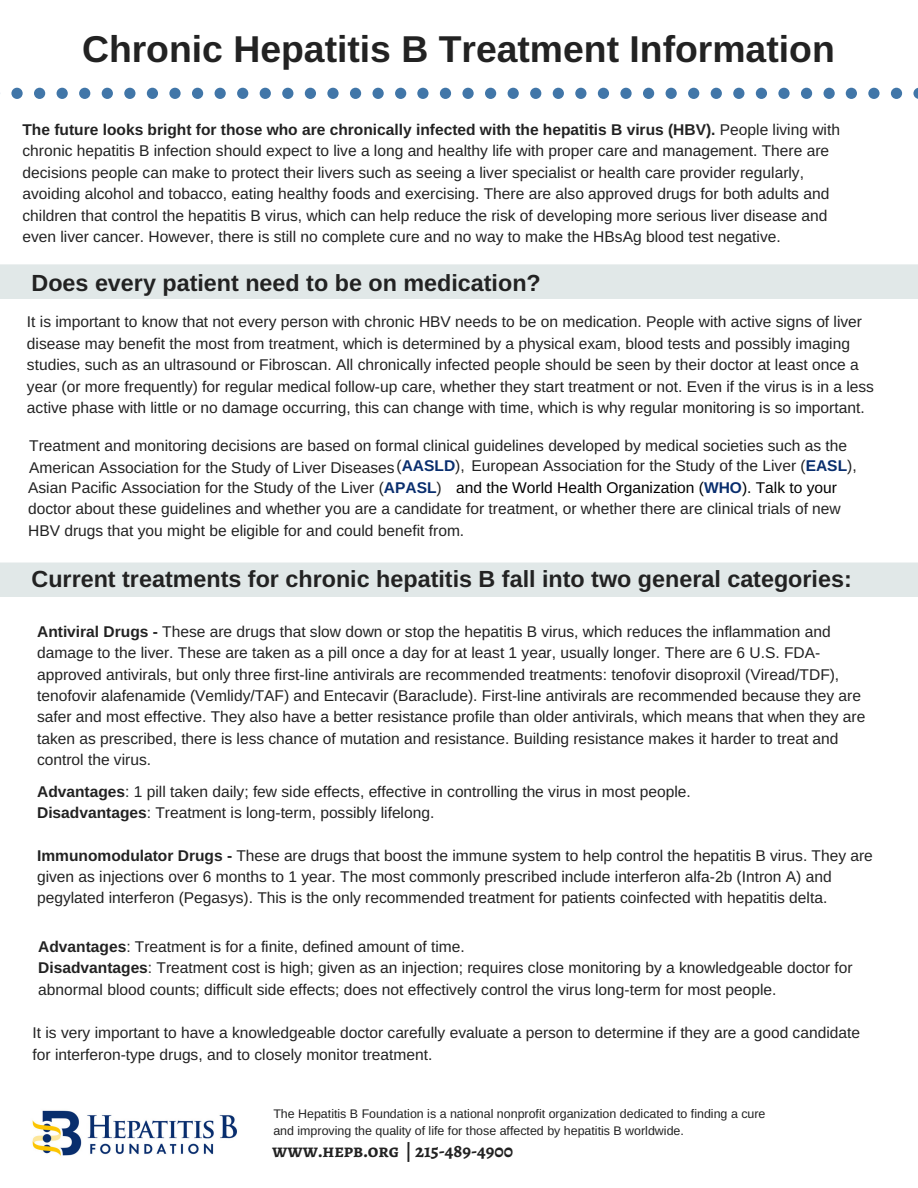
<style>
.page{position:relative;width:918px;height:1188px;background:#fff}
.page>*{position:absolute;margin:0;border:0;box-sizing:border-box;transform-origin:0 0}
.t1{font:700 37.35px "Arimo";color:#222}
.t2{font:700 23.4px "Arimo";color:#222}
.t3{font:700 18.75px "Alegreya SC";color:#222}
.t4{font:15.6px/21.3px "Arimo";color:#222}
.t5{font:12.45px/16.8px "Arimo";color:#222}
.s1{font-weight:700}
.s2{font-weight:700;color:#092e6e}
.s3{color:#000}
</style>
<div class="page">
<div style="left:0;top:562px;width:918px;height:35px;background:#e1e8e8"></div>
<div style="left:102px;top:88px;width:11px;height:11px;background:#4176a8;border-radius:50%"></div>
<div style="left:124px;top:88px;width:11px;height:11px;background:#4176a8;border-radius:50%"></div>
<div style="left:79px;top:88px;width:11px;height:11px;background:#4176a8;border-radius:50%"></div>
<div style="left:169px;top:88px;width:12px;height:11px;background:#4176a8;border-radius:50%"></div>
<div style="left:192px;top:88px;width:11px;height:11px;background:#4176a8;border-radius:50%"></div>
<div style="left:11px;top:88px;width:12px;height:11px;background:#4176a8;border-radius:50%"></div>
<div style="left:34px;top:88px;width:11px;height:11px;background:#4176a8;border-radius:50%"></div>
<div style="left:57px;top:88px;width:11px;height:11px;background:#4176a8;border-radius:50%"></div>
<div style="left:147px;top:88px;width:11px;height:11px;background:#4176a8;border-radius:50%"></div>
<div style="left:327px;top:88px;width:12px;height:11px;background:#4176a8;border-radius:50%"></div>
<div style="left:350px;top:88px;width:11px;height:11px;background:#4176a8;border-radius:50%"></div>
<div style="left:372px;top:88px;width:12px;height:11px;background:#4176a8;border-radius:50%"></div>
<div style="left:395px;top:88px;width:11px;height:11px;background:#4176a8;border-radius:50%"></div>
<div style="left:305px;top:88px;width:11px;height:11px;background:#4176a8;border-radius:50%"></div>
<div style="left:237px;top:88px;width:11px;height:11px;background:#4176a8;border-radius:50%"></div>
<div style="left:260px;top:88px;width:11px;height:11px;background:#4176a8;border-radius:50%"></div>
<div style="left:215px;top:88px;width:11px;height:11px;background:#4176a8;border-radius:50%"></div>
<div style="left:282px;top:88px;width:11px;height:11px;background:#4176a8;border-radius:50%"></div>
<div style="left:530px;top:88px;width:11px;height:11px;background:#4176a8;border-radius:50%"></div>
<div style="left:553px;top:88px;width:11px;height:11px;background:#4176a8;border-radius:50%"></div>
<div style="left:508px;top:88px;width:11px;height:11px;background:#4176a8;border-radius:50%"></div>
<div style="left:598px;top:88px;width:11px;height:11px;background:#4176a8;border-radius:50%"></div>
<svg style="left:417px;top:88px;width:12px;height:11px"></svg>
<div style="left:620px;top:88px;width:12px;height:11px;background:#4176a8;border-radius:50%"></div>
<div style="left:440px;top:88px;width:11px;height:11px;background:#4176a8;border-radius:50%"></div>
<div style="left:462px;top:88px;width:12px;height:11px;background:#4176a8;border-radius:50%"></div>
<div style="left:485px;top:88px;width:11px;height:11px;background:#4176a8;border-radius:50%"></div>
<div style="left:575px;top:88px;width:11px;height:11px;background:#4176a8;border-radius:50%"></div>
<div style="left:756px;top:88px;width:11px;height:11px;background:#4176a8;border-radius:50%"></div>
<div style="left:778px;top:88px;width:12px;height:11px;background:#4176a8;border-radius:50%"></div>
<div style="left:801px;top:88px;width:11px;height:11px;background:#4176a8;border-radius:50%"></div>
<div style="left:824px;top:88px;width:11px;height:11px;background:#4176a8;border-radius:50%"></div>
<div style="left:733px;top:88px;width:11px;height:11px;background:#4176a8;border-radius:50%"></div>
<div style="left:666px;top:88px;width:11px;height:11px;background:#4176a8;border-radius:50%"></div>
<div style="left:688px;top:88px;width:11px;height:11px;background:#4176a8;border-radius:50%"></div>
<div style="left:643px;top:88px;width:11px;height:11px;background:#4176a8;border-radius:50%"></div>
<div style="left:711px;top:88px;width:11px;height:11px;background:#4176a8;border-radius:50%"></div>
<svg style="left:846px;top:88px;width:11px;height:11px"></svg>
<div style="left:868px;top:88px;width:12px;height:11px;background:#4176a8;border-radius:50%"></div>
<div style="left:891px;top:88px;width:11px;height:11px;background:#4176a8;border-radius:50%"></div>
<svg style="left:913px;top:88px;width:5px;height:11px"></svg>
<div style="left:0;top:264px;width:918px;height:35px;background:#e1e8e8"></div>
<img style="left:32px;top:1110px;width:205px;height:46px">
<h1 class="t1" style="left:82px;top:28px;width:754px">Chronic Hepatitis B Treatment Information</h1>
<p class="t4" style="left:22px;top:119px;width:819px"><span class="s1">The future looks bright for those who are chronically infected with the hepatitis B virus (HBV).</span> People living with chronic hepatitis B infection should expect to live a long and healthy life with proper care and management. There are decisions people can make to protect their livers such as seeing a liver specialist or health care provider regularly, avoiding alcohol and tobacco, eating healthy foods and exercising. There are also approved drugs for both adults and children that control the hepatitis B virus, which can help reduce the risk of developing more serious liver disease and even liver cancer. However, there is still no complete cure and no way to make the HBsAg blood test negative.</p>
<h2 class="t2" style="left:31px;top:270px;width:511px">Does every patient need to be on medication?</h2>
<p class="t4" style="left:27px;top:311px;width:849px">It is important to know that not every person with chronic HBV needs to be on medication. People with active signs of liver disease may benefit the most from treatment, which is determined by a physical exam, blood tests and possibly imaging studies, such as an ultrasound or Fibroscan. All chronically infected people should be seen by their doctor at least once a year (or more frequently) for regular medical follow-up care, whether they start treatment or not. Even if the virus is in a less active phase with little or no damage occurring, this can change with time, which is why regular monitoring is so important.</p>
<p class="t4" style="left:28px;top:435px;width:830px">Treatment and monitoring decisions are based on formal clinical guidelines developed by medical societies such as the American Association for the Study of Liver Diseases (<span class="s2">AASLD</span>), European Association for the Study of the Liver (<span class="s2">EASL</span>), Asian Pacific Association for the Study of the Liver (<span class="s2">APASL</span>) <span class="s3">and the World Health Organization (</span><span class="s2">WHO</span><span class="s3">). Talk to your </span>doctor about these guidelines and whether you are a candidate for treatment, or whether there are clinical trials of new HBV drugs that you might be eligible for and could benefit from.</p>
<h2 class="t2" style="left:31px;top:566px;width:822px">Current treatments for chronic hepatitis B fall into two general categories:</h2>
<p class="t4" style="left:37px;top:621px;width:830px"><span class="s1">Antiviral Drugs -</span> These are drugs that slow down or stop the hepatitis B virus, which reduces the inflammation and damage to the liver. These are taken as a pill once a day for at least 1 year, usually longer. There are 6 U.S. FDA&shy;approved antivirals, but only three first-line antivirals are recommended treatments: tenofovir disoproxil (Viread/TDF), tenofovir alafenamide (Vemlidy/TAF) and Entecavir (Baraclude). First-line antivirals are recommended because they are safer and most effective. They also have a better resistance profile than older antivirals, which means that when they are taken as prescribed, there is less chance of mutation and resistance. Building resistance makes it harder to treat and control the virus.</p>
<p class="t4" style="left:37px;top:780px;width:655px"><span class="s1">Advantages</span>: 1 pill taken daily; few side effects, effective in controlling the virus in most people.<br><span class="s1">Disadvantages</span>: Treatment is long-term, possibly lifelong.</p>
<p class="t4" style="left:37px;top:845px;width:837px"><span class="s1">Immunomodulator Drugs -</span> These are drugs that boost the immune system to help control the hepatitis B virus. They are given as injections over 6 months to 1 year. The most commonly prescribed include interferon alfa-2b (Intron A) and pegylated interferon (Pegasys). This is the only recommended treatment for patients coinfected with hepatitis delta.</p>
<p class="t4" style="left:38px;top:936px;width:816px"><span class="s1">Advantages</span>: Treatment is for a finite, defined amount of time.<br><span class="s1">Disadvantages</span>: Treatment cost is high; given as an injection; requires close monitoring by a knowledgeable doctor for abnormal blood counts; difficult side effects; does not effectively control the virus long-term for most people.</p>
<p class="t4" style="left:33px;top:1022px;width:829px">It is very important to have a knowledgeable doctor carefully evaluate a person to determine if they are a good candidate for interferon-type drugs, and to closely monitor treatment.</p>
<p class="t5" style="left:273px;top:1106px;width:494px">The Hepatitis B Foundation is a national nonprofit organization dedicated to finding a cure and improving the quality of life for those affected by hepatitis B worldwide.</p>
<p class="t3" style="left:272px;top:1137px;width:243px">www.hepb.org | 215-489-4900</p>
</div>
